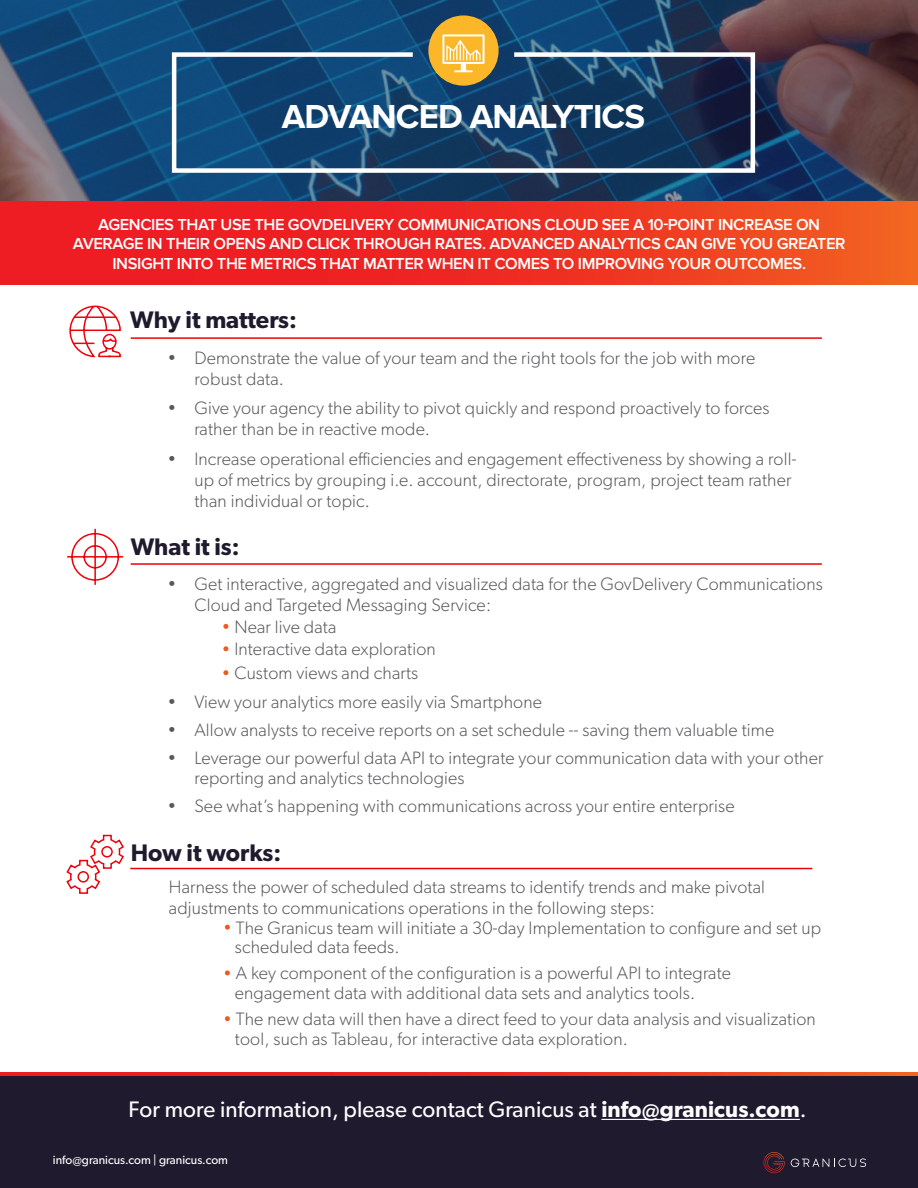
<style>
.page{position:relative;width:918px;height:1188px;background:#fff}
.page>*{position:absolute;margin:0;border:0;box-sizing:border-box;transform-origin:0 0}
.t1{font:700 34.5px "Proxima Nova";letter-spacing:-.025em;color:#fff}
.t2{font:600 24px "Gibson";color:#1f1a2e}
.t3{font:22.5px "Gibson";letter-spacing:.005em;color:#fff}
.t4{font:300 18px/21px "Gibson";letter-spacing:.01em;color:#57585b}
.t5{font:600 16.5px/19.5px "Proxima Nova";letter-spacing:-.025em;color:#fff;text-align:center}
.t6{font:12px "Gibson";color:#fff}
.s1{color:#fff}
.s2{font-weight:600}
</style>
<div class="page">
<svg style="left:0;top:0;width:918px;height:201px;background:#2b4566"></svg>
<div style="left:0;top:1074px;width:918px;height:114px;background:#1f1a2e"></div>
<svg style="left:0;top:1072px;width:918px;height:3px;background:#ee3022"></svg>
<svg style="left:0;top:201px;width:918px;height:83px;background:#ee3022"></svg>
<svg style="left:764px;top:1152px;width:21px;height:21px"></svg>
<svg style="left:791px;top:1159px;width:75px;height:8px"></svg>
<svg style="left:69px;top:305px;width:52px;height:53px"></svg>
<svg style="left:67px;top:528px;width:57px;height:57px"></svg>
<svg style="left:170px;top:50px;width:587px;height:125px;background:#264e74"></svg>
<div style="left:428px;top:15px;width:71px;height:71px;background:#fcb729;border-radius:50%"></div>
<svg style="left:442px;top:34px;width:43px;height:38px"></svg>
<svg style="left:66px;top:834px;width:58px;height:60px"></svg>
<hr style="left:601px;top:1119px;width:199px;height:1px;background:#fff">
<hr style="left:131px;top:337px;width:691px;height:2px;background:#ee0009">
<hr style="left:131px;top:563px;width:691px;height:2px;background:#ee0009">
<hr style="left:130px;top:868px;width:682px;height:1px;background:#ee0009">
<h1 class="t1" style="left:282px;top:97px;width:365px">ADVANCED ANALYTICS</h1>
<p class="t5" style="left:73px;top:215px;width:774px">AGENCIES THAT USE THE GOVDELIVERY COMMUNICATIONS CLOUD SEE A 10-POINT INCREASE ON<br>AVERAGE IN THEIR OPENS AND CLICK THROUGH RATES. ADVANCED ANALYTICS CAN GIVE YOU GREATER<br>INSIGHT INTO THE METRICS THAT MATTER WHEN IT COMES TO IMPROVING YOUR OUTCOMES.</p>
<h2 class="t2" style="left:130px;top:305px;width:168px">Why it matters:</h2>
<p class="t4" style="left:194px;top:347px;width:562px;text-indent:-27px">• Demonstrate the value of your team and the right tools for the job with more robust data.</p>
<p class="t4" style="left:194px;top:398px;width:577px;text-indent:-27px">• Give your agency the ability to pivot quickly and respond proactively to forces rather than be in reactive mode.</p>
<p class="t4" style="left:194px;top:448px;width:604px;text-indent:-27px">• Increase operational efficiencies and engagement effectiveness by showing a roll&shy;up of metrics by grouping i.e. account, directorate, program, project team rather than individual or topic.</p>
<h2 class="t2" style="left:131px;top:533px;width:110px">What it is:</h2>
<p class="t4" style="left:194px;top:573px;width:630px;text-indent:-27px">• Get interactive, aggregated and visualized data for the GovDelivery Communications<br>Cloud and Targeted Messaging Service:</p>
<p class="t4" style="left:221px;top:616px;width:117px"><span class="s1">•</span> Near live data</p>
<p class="t4" style="left:221px;top:638px;width:216px"><span class="s1">•</span> Interactive data exploration</p>
<p class="t4" style="left:221px;top:662px;width:198px"><span class="s1">•</span> Custom views and charts</p>
<p class="t4" style="left:167px;top:691px;width:376px">• View your analytics more easily via Smartphone</p>
<p class="t4" style="left:167px;top:719px;width:608px">• Allow analysts to receive reports on a set schedule -- saving them valuable time</p>
<p class="t4" style="left:194px;top:748px;width:631px;line-height:19.5px;text-indent:-27px">• Leverage our powerful data API to integrate your communication data with your other reporting and analytics technologies</p>
<p class="t4" style="left:167px;top:795px;width:569px">• See what’s happening with communications across your entire enterprise</p>
<h2 class="t2" style="left:131px;top:838px;width:152px">How it works:</h2>
<p class="t4" style="left:169px;top:876px;width:598px">Harness the power of scheduled data streams to identify trends and make pivotal adjustments to communications operations in the following steps:</p>
<p class="t4" style="left:235px;top:918px;width:588px;line-height:19.5px;text-indent:-12px"><span class="s1">•</span> The Granicus team will initiate a 30-day Implementation to configure and set up scheduled data feeds.</p>
<p class="t4" style="left:235px;top:963px;width:498px;line-height:19.5px;text-indent:-12px"><span class="s1">•</span> A key component of the configuration is a powerful API to integrate engagement data with additional data sets and analytics tools.</p>
<p class="t4" style="left:235px;top:1009px;width:582px;line-height:19.5px;text-indent:-12px"><span class="s1">•</span> The new data will then have a direct feed to your data analysis and visualization tool, such as Tableau, for interactive data exploration.</p>
<p class="t3" style="left:129px;top:1096px;width:680px">For more information, please contact Granicus at <span class="s2">info@granicus.com</span>.</p>
<p class="t6" style="left:53px;top:1153px;width:177px">info@granicus.com | granicus.com</p>
</div>
